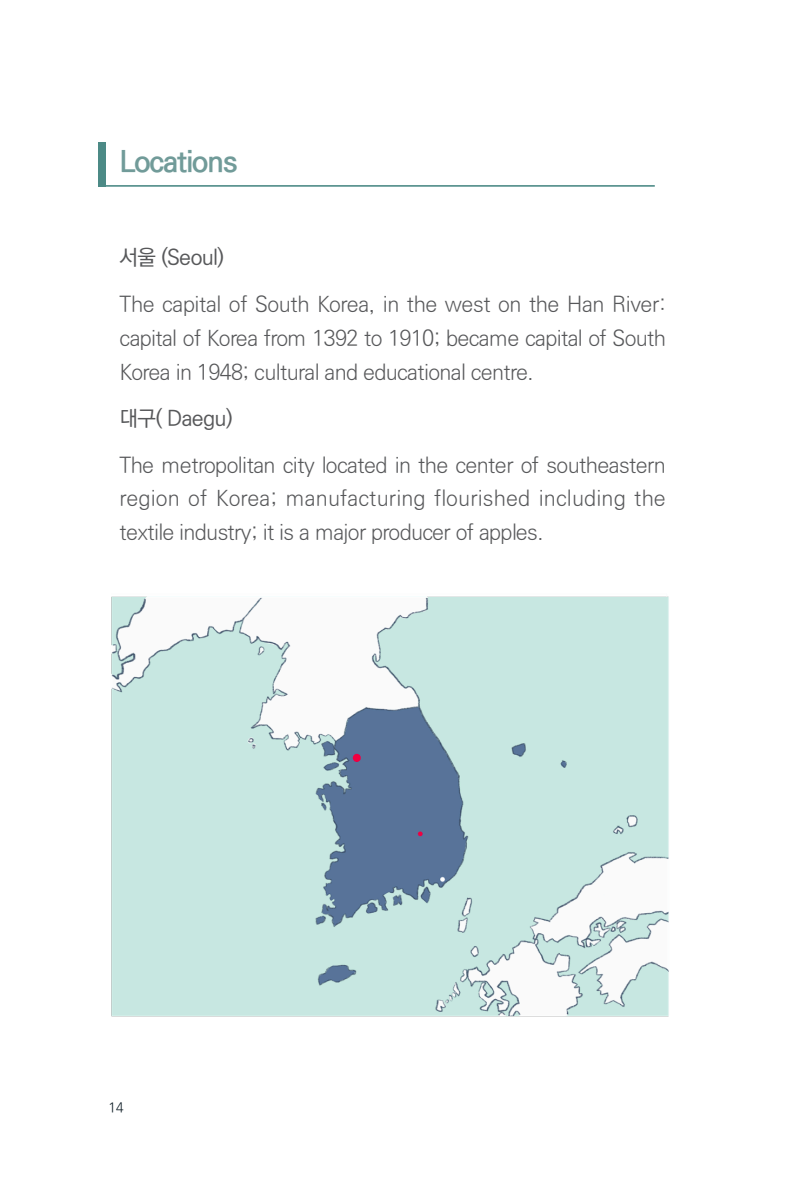
<style>
.page{position:relative;width:810px;height:1200px;background:#fff}
.page>*{position:absolute;margin:0;border:0;box-sizing:border-box;transform-origin:0 0}
.펴내며{font:700 29.25px "Ko Pub Dotum";letter-spacing:-.03em;color:#719b99}
.펴내며-2{font:300 21.38px/33.8px "Ko Pub Dotum";letter-spacing:-.03em;color:#57585a;text-align:justify}
.펴내며-3{font:500 21.38px "Ko Pub Dotum";letter-spacing:-.03em;color:#57585a}
.t1{font:300 13.5px "Ko Pub Dotum";color:#0a1922}
</style>
<div class="page">
<img style="left:111px;top:596px;width:558px;height:421px">
<hr style="left:100px;top:185px;width:555px;height:2px;background:#4c8a86">
<div style="left:98px;top:142px;width:8px;height:45px;background:#4c8a86"></div>
<p class="펴내며" style="left:120px;top:147px;width:120px">Locations</p>
<p class="펴내며-3" style="left:120px;top:247px;width:106px">서울 (Seoul)</p>
<p class="펴내며-2" style="left:120px;top:288px;width:548px">The capital of South Korea, in the west on the Han River: capital of Korea from 1392 to 1910; became capital of South Korea in 1948; cultural and educational centre.</p>
<p class="펴내며-3" style="left:120px;top:408px;width:115px">대구( Daegu)</p>
<p class="펴내며-2" style="left:120px;top:449px;width:548px">The metropolitan city located in the center of southeastern region of Korea; manufacturing flourished including the textile industry; it is a major producer of apples.</p>
<p class="t1" style="left:108px;top:1101px;width:17px">14</p>
</div>
